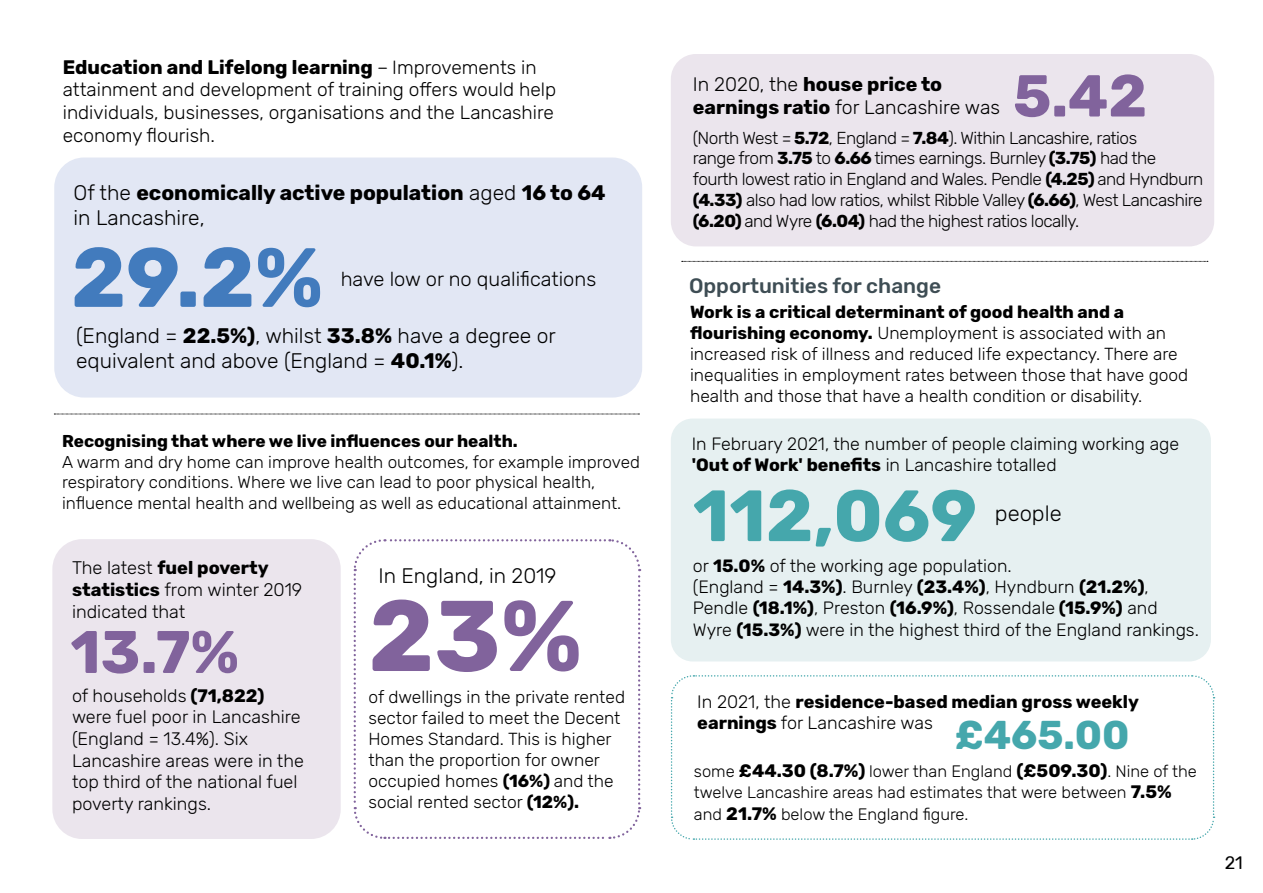
<style>
.page{position:relative;width:1263px;height:893px;background:#fff}
.page>*{position:absolute;margin:0;border:0;box-sizing:border-box;transform-origin:0 0}
.t1{font:700 100.2px "Rubik";color:#81639c}
.t2{font:700 83.85px "Rubik";color:#427bbd}
.t3{font:700 72.45px "Rubik";color:#45a7ac}
.t4{font:700 59.85px "Rubik";color:#81639c}
.t5{font:700 58.95px "Rubik";color:#81639c}
.t6{font:700 40.05px "Rubik";color:#45a7ac}
.t7{font:300 21.9px "Rubik";color:#000}
.t8{font:300 21px/25.2px "Rubik";color:#000}
.t9{font:700 21px/25.2px "Rubik";color:#000}
.t10{font:500 20.85px "Rubik";color:#3e4d54}
.t11{font:300 20.1px "Rubik";color:#000}
.t12{font:300 19.5px/23.4px "Rubik";color:#000}
.t13{font:700 19.5px "Rubik";color:#000}
.t14{font:300 19.05px/22.8px "Rubik";color:#000;text-align:justify}
.t15{font:300 18.15px/21.8px "Rubik";color:#000}
.t16{font:300 18px/21.6px "Rubik";color:#000}
.t17{font:700 18px/21.6px "Rubik";color:#000}
.t18{font:18px "Rubik";color:#000}
.t19{font:300 17.7px/21.3px "Rubik";color:#000}
.t20{font:300 17.4px/20.9px "Rubik";color:#000}
.t21{font:300 17.25px/20.7px "Rubik";letter-spacing:-.03em;color:#000}
.t22{font:300 17.1px/20.5px "Rubik";color:#000}
.t23{font:700 17.1px "Rubik";color:#000}
.t24{font:300 16.5px/21.6px "Rubik";color:#000}
.s1{font-weight:300}
.s2{font-weight:300;font-size:19.05px}
.s3{font-weight:700}
.s4{font-weight:700;font-size:18px}
</style>
<div class="page">
<div style="left:671px;top:419px;width:540px;height:242px;background:#e6f0f1;border-radius:22px"></div>
<svg style="left:670px;top:675px;width:545px;height:165px"></svg>
<svg style="left:54px;top:414px;width:585px;height:1px"></svg>
<div style="left:52px;top:539px;width:289px;height:300px;background:#ebe5ed;border-radius:30px"></div>
<div style="left:671px;top:54px;width:543px;height:192px;background:#ebe5ed;border-radius:25px"></div>
<svg style="left:353px;top:539px;width:288px;height:300px"></svg>
<div style="left:54px;top:158px;width:588px;height:240px;background:#e2e7f4;border-radius:30px"></div>
<svg style="left:682px;top:261px;width:526px;height:1px"></svg>
<p class="t13" style="left:63px;top:55px;width:475px">Education and Lifelong learning <span class="s1">–</span> <span class="s2">Improvements in</span></p>
<p class="t14" style="left:63px;top:79px;width:495px">attainment and development of training offers would help individuals, businesses, organisations and the Lancashire economy flourish.</p>
<p class="t9" style="left:74px;top:181px;width:533px"><span class="s1">Of the</span> economically active population <span class="s1">aged</span> 16 to 64 <span class="s1">in Lancashire,</span></p>
<h2 class="t2" style="left:71px;top:229px;width:253px">29.2%</h2>
<p class="t11" style="left:341px;top:268px;width:257px">have low or no qualifications</p>
<p class="t8" style="left:76px;top:323px;width:481px">(England = <span class="s3">22.5%)</span>, whilst <span class="s3">33.8%</span> have a degree or equivalent and above (England = <span class="s3">40.1%</span>).</p>
<p class="t23" style="left:62px;top:431px;width:457px">Recognising that where we live influences our health.</p>
<p class="t22" style="left:62px;top:452px;width:579px">A warm and dry home can improve health outcomes, for example improved respiratory conditions. Where we live can lead to poor physical health, influence mental health and wellbeing as well as educational attainment.</p>
<p class="t15" style="left:72px;top:558px;width:232px">The latest <span class="s3">fuel poverty statistics</span> from winter 2019 indicated that</p>
<h3 class="t4" style="left:70px;top:617px;width:170px">13.7%</h3>
<p class="t8" style="left:378px;top:564px;width:180px">In England, in 2019</p>
<h1 class="t1" style="left:368px;top:578px;width:215px">23%</h1>
<p class="t16" style="left:72px;top:685px;width:233px">of households <span class="s3">(71,822) </span>were fuel poor in Lancashire (England = 13.4%). Six<br>Lancashire areas were in the top third of the national fuel poverty rankings.</p>
<p class="t20" style="left:368px;top:687px;width:258px">of dwellings in the private rented sector failed to meet the Decent<br>Homes Standard. This is higher than the proportion for owner occupied homes <span class="s3">(16%)</span> and the social rented sector <span class="s3">(12%).</span></p>
<p class="t12" style="left:693px;top:73px;width:309px">In 2020, the <span class="s3">house price to earnings ratio</span> for Lancashire was</p>
<h3 class="t5" style="left:1013px;top:62px;width:136px">5.42</h3>
<p class="t21" style="left:693px;top:128px;width:512px">(North West = <span class="s3">5.72</span>, England = <span class="s3">7.84</span>). Within Lancashire, ratios<br>range from <span class="s3">3.75</span> to <span class="s3">6.66</span> times earnings. Burnley <span class="s3">(3.75)</span> had the fourth lowest ratio in England and Wales. Pendle <span class="s3">(4.25)</span> and Hyndburn <span class="s3">(4.33)</span> also had low ratios, whilst Ribble Valley <span class="s3">(6.66)</span>, West Lancashire <span class="s3">(6.20)</span> and Wyre <span class="s3">(6.04)</span> had the highest ratios locally.</p>
<p class="t10" style="left:689px;top:273px;width:254px">Opportunities for change</p>
<p class="t20" style="left:690px;top:302px;width:500px"><span class="s3">Work is a critical determinant of good health and a flourishing economy.</span> Unemployment is associated with an increased risk of illness and reduced life expectancy. There are inequalities in employment rates between those that have good health and those that have a health condition or disability.</p>
<p class="t19" style="left:692px;top:434px;width:489px">In February 2021, the number of people claiming working age <span class="s3">'Out of Work' benefits</span> in Lancashire totalled</p>
<h3 class="t3" style="left:693px;top:474px;width:286px">112,069</h3>
<p class="t7" style="left:995px;top:502px;width:68px">people</p>
<p class="t19" style="left:693px;top:555px;width:508px">or <span class="s3">15.0%</span> of the working age population.<br>(England = <span class="s3">14.3%)</span>. Burnley <span class="s3">(23.4%)</span>, Hyndburn <span class="s3">(21.2%)</span>, Pendle <span class="s3">(18.1%)</span>, Preston <span class="s3">(16.9%)</span>, Rossendale <span class="s3">(15.9%)</span> and Wyre <span class="s3">(15.3%)</span> were in the highest third of the England rankings.</p>
<p class="t17" style="left:697px;top:691px;width:443px"><span class="s1">In 2021, the</span> residence-based median gross weekly earnings <span class="s1">for Lancashire was</span></p>
<p class="t24" style="left:694px;top:761px;width:504px">some <span class="s4">£44.30 (8.7%)</span> lower than England <span class="s4">(£509.30)</span>. Nine of the twelve Lancashire areas had estimates that were between <span class="s4">7.5% </span>and <span class="s4">21.7%</span> below the England figure.</p>
<h3 class="t6" style="left:955px;top:712px;width:176px">£465.00</h3>
<p class="t18" style="left:1225px;top:852px;width:20px">21</p>
</div>
